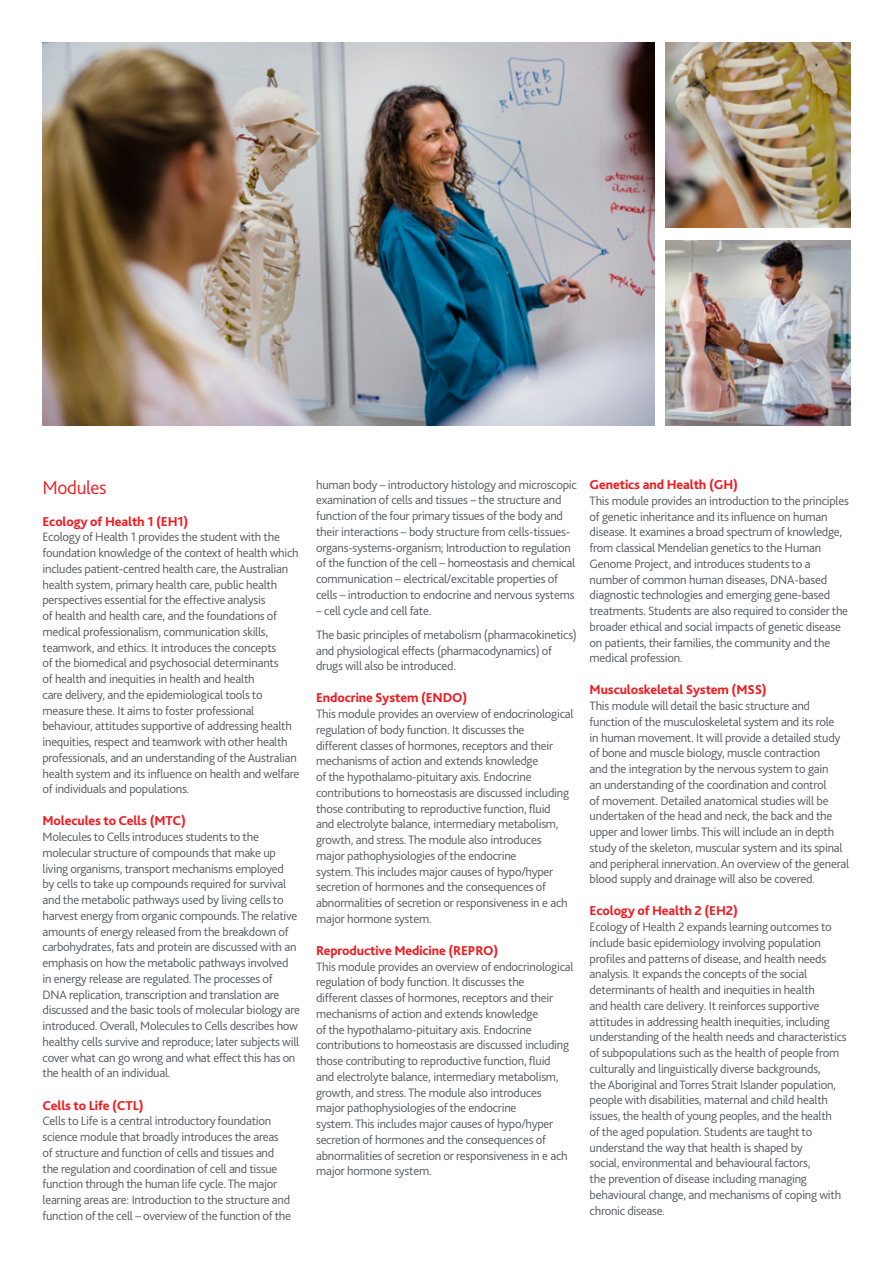
<style>
.page{position:relative;width:893px;height:1263px;background:#fff}
.page>*{position:absolute;margin:0;border:0;box-sizing:border-box;transform-origin:0 0}
.t1{font:300 19.5px "Bliss 2";letter-spacing:-.02em;color:#ee1d23}
.t2{font:800 13.5px "Bliss 2";letter-spacing:-.01em;color:#ee1d23}
.t3{font:300 12.75px/15.8px "Bliss 2";letter-spacing:-.02em;color:#57585a}
</style>
<div class="page">
<img style="left:43px;top:43px;width:612px;height:382px">
<img style="left:666px;top:42px;width:184px;height:186px">
<img style="left:666px;top:240px;width:184px;height:185px">
<h1 class="t1" style="left:43px;top:475px;width:66px">Modules</h1>
<p class="t2" style="left:43px;top:513px;width:147px">Ecology of Health 1 (EH1)</p>
<p class="t3" style="left:43px;top:529px;width:258px">Ecology of Health 1 provides the student with the foundation knowledge of the context of health which includes patient-centred health care, the Australian health system, primary health care, public health perspectives essential for the effective analysis<br>of health and health care, and the foundations of medical professionalism, communication skills, teamwork, and ethics. It introduces the concepts<br>of the biomedical and psychosocial determinants<br>of health and inequities in health and health<br>care delivery, and the epidemiological tools to measure these. It aims to foster professional behaviour, attitudes supportive of addressing health inequities, respect and teamwork with other health professionals, and an understanding of the Australian health system and its influence on health and welfare of individuals and populations.</p>
<p class="t2" style="left:43px;top:813px;width:145px">Molecules to Cells (MTC)</p>
<p class="t3" style="left:43px;top:829px;width:259px">Molecules to Cells introduces students to the molecular structure of compounds that make up living organisms, transport mechanisms employed<br>by cells to take up compounds required for survival and the metabolic pathways used by living cells to harvest energy from organic compounds. The relative amounts of energy released from the breakdown of carbohydrates, fats and protein are discussed with an emphasis on how the metabolic pathways involved in energy release are regulated. The processes of DNA replication, transcription and translation are discussed and the basic tools of molecular biology are introduced. Overall, Molecules to Cells describes how healthy cells survive and reproduce; later subjects will cover what can go wrong and what effect this has on the health of an individual.</p>
<p class="t2" style="left:43px;top:1097px;width:103px">Cells to Life (CTL)</p>
<p class="t3" style="left:43px;top:1113px;width:250px">Cells to Life is a central introductory foundation science module that broadly introduces the areas of structure and function of cells and tissues and the regulation and coordination of cell and tissue function through the human life cycle. The major learning areas are: Introduction to the structure and function of the cell – overview of the function of the</p>
<p class="t3" style="left:316px;top:476px;width:262px">human body – introductory histology and microscopic examination of cells and tissues – the structure and function of the four primary tissues of the body and their interactions – body structure from cells-tissues&shy;organs-systems-organism; Introduction to regulation of the function of the cell – homeostasis and chemical communication – electrical/excitable properties of cells – introduction to endocrine and nervous systems</p>
<p class="t3" style="left:316px;top:598px;width:262px;line-height:24.3px">– cell cycle and cell fate.<br>The basic principles of metabolism (pharmacokinetics)</p>
<p class="t3" style="left:316px;top:642px;width:237px">and physiological effects (pharmacodynamics) of drugs will also be introduced.</p>
<p class="t2" style="left:316px;top:689px;width:153px">Endocrine System (ENDO)</p>
<p class="t3" style="left:316px;top:706px;width:259px">This module provides an overview of endocrinological regulation of body function. It discusses the<br>different classes of hormones, receptors and their mechanisms of action and extends knowledge<br>of the hypothalamo-pituitary axis. Endocrine contributions to homeostasis are discussed including those contributing to reproductive function, fluid<br>and electrolyte balance, intermediary metabolism, growth, and stress. The module also introduces<br>major pathophysiologies of the endocrine<br>system. This includes major causes of hypo/hyper secretion of hormones and the consequences of abnormalities of secretion or responsiveness in e ach major hormone system.</p>
<p class="t2" style="left:316px;top:942px;width:184px">Reproductive Medicine (REPRO)</p>
<p class="t3" style="left:316px;top:958px;width:259px">This module provides an overview of endocrinological regulation of body function. It discusses the<br>different classes of hormones, receptors and their mechanisms of action and extends knowledge<br>of the hypothalamo-pituitary axis. Endocrine contributions to homeostasis are discussed including those contributing to reproductive function, fluid<br>and electrolyte balance, intermediary metabolism, growth, and stress. The module also introduces<br>major pathophysiologies of the endocrine<br>system. This includes major causes of hypo/hyper secretion of hormones and the consequences of abnormalities of secretion or responsiveness in e ach major hormone system.</p>
<p class="t2" style="left:590px;top:476px;width:150px">Genetics and Health (GH)</p>
<p class="t3" style="left:590px;top:493px;width:261px">This module provides an introduction to the principles of genetic inheritance and its influence on human disease. It examines a broad spectrum of knowledge, from classical Mendelian genetics to the Human Genome Project, and introduces students to a number of common human diseases, DNA-based diagnostic technologies and emerging gene-based treatments. Students are also required to consider the broader ethical and social impacts of genetic disease on patients, their families, the community and the medical profession.</p>
<p class="t2" style="left:590px;top:681px;width:179px">Musculoskeletal System (MSS)</p>
<p class="t3" style="left:590px;top:698px;width:261px">This module will detail the basic structure and function of the musculoskeletal system and its role<br>in human movement. It will provide a detailed study of bone and muscle biology, muscle contraction<br>and the integration by the nervous system to gain<br>an understanding of the coordination and control<br>of movement. Detailed anatomical studies will be undertaken of the head and neck, the back and the upper and lower limbs. This will include an in depth study of the skeleton, muscular system and its spinal and peripheral innervation. An overview of the general blood supply and drainage will also be covered.</p>
<p class="t2" style="left:590px;top:902px;width:150px">Ecology of Health 2 (EH2)</p>
<p class="t3" style="left:590px;top:919px;width:259px">Ecology of Health 2 expands learning outcomes to include basic epidemiology involving population profiles and patterns of disease, and health needs analysis. It expands the concepts of the social determinants of health and inequities in health<br>and health care delivery. It reinforces supportive attitudes in addressing health inequities, including understanding of the health needs and characteristics of subpopulations such as the health of people from culturally and linguistically diverse backgrounds,<br>the Aboriginal and Torres Strait Islander population, people with disabilities, maternal and child health issues, the health of young peoples, and the health<br>of the aged population. Students are taught to understand the way that health is shaped by<br>social, environmental and behavioural factors,<br>the prevention of disease including managing behavioural change, and mechanisms of coping with chronic disease.</p>
</div>
